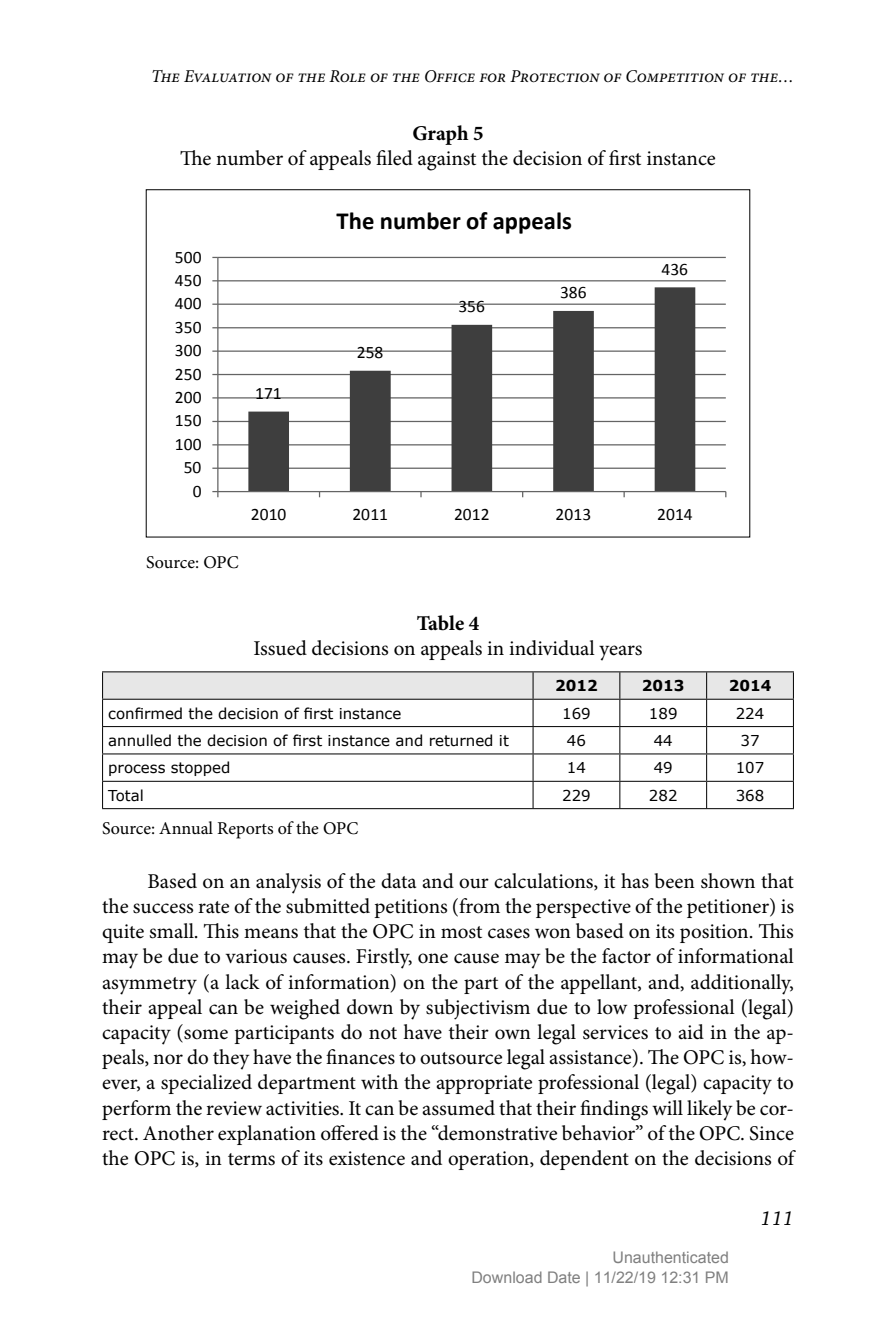
<style>
.page{position:relative;width:879px;height:1333px;background:#fff}
.page>*{position:absolute;margin:0;border:0;box-sizing:border-box;transform-origin:0 0}
.t1{font:700 24.6px "Calibri";color:#000}
.t2{font:21px/25.2px "Minion Pro";color:#000;text-align:justify}
.t3{font:700 21px "Minion Pro";letter-spacing:-.005em;color:#000}
.t4{font:italic 20px "Charter AT";color:#000}
.t5{font:italic 18px "Minion Pro";color:#000}
.t6{font:18px "Minion Pro";color:#000}
.t7{font:17.4px "Calibri";color:#000}
.t8{font:16px/20px "Arial";color:#808080;text-align:right}
.t9{font:15px "Verdana";color:#000}
.t10{font:700 15px "Verdana";color:#000}
</style>
<div class="page">
<svg style="left:145px;top:189px;width:605px;height:349px"></svg>
<hr style="left:102px;top:671px;width:431px;height:1px;background:#000">
<hr style="left:533px;top:671px;width:261px;height:1px;background:#000">
<svg style="left:102px;top:672px;width:692px;height:136px"></svg>
<hr style="left:102px;top:808px;width:692px;height:1px;background:#000">
<p class="t5" style="left:151px;top:69px;width:644px">The Evaluation of the Role of the Office for Protection of Competition of the…</p>
<p class="t3" style="left:412px;top:125px;width:73px">Graph 5</p>
<p class="t2" style="left:180px;top:148px;width:537px">The number of appeals filed against the decision of first instance</p>
<p class="t7" style="left:175px;top:249px;width:28px">500</p>
<p class="t7" style="left:175px;top:273px;width:28px">450</p>
<p class="t7" style="left:175px;top:296px;width:28px">400</p>
<p class="t7" style="left:175px;top:320px;width:28px">350</p>
<p class="t7" style="left:175px;top:343px;width:28px">300</p>
<p class="t7" style="left:175px;top:366px;width:28px">250</p>
<p class="t7" style="left:175px;top:390px;width:28px">200</p>
<p class="t7" style="left:175px;top:413px;width:28px">150</p>
<p class="t7" style="left:175px;top:437px;width:28px">100</p>
<p class="t7" style="left:184px;top:460px;width:19px">50</p>
<p class="t7" style="left:193px;top:483px;width:10px">0</p>
<p class="t7" style="left:255px;top:386px;width:28px">171</p>
<p class="t1" style="left:336px;top:210px;width:237px">The number of appeals</p>
<p class="t7" style="left:357px;top:345px;width:28px">258</p>
<p class="t7" style="left:458px;top:299px;width:28px">356</p>
<p class="t7" style="left:560px;top:285px;width:28px">386</p>
<p class="t7" style="left:661px;top:262px;width:28px">436</p>
<p class="t7" style="left:251px;top:506px;width:37px">2010</p>
<p class="t7" style="left:352px;top:506px;width:37px">2011</p>
<p class="t7" style="left:454px;top:506px;width:37px">2012</p>
<p class="t7" style="left:555px;top:506px;width:37px">2013</p>
<p class="t7" style="left:657px;top:506px;width:37px">2014</p>
<p class="t6" style="left:146px;top:554px;width:94px">Source: OPC</p>
<p class="t3" style="left:417px;top:614px;width:64px">Table 4</p>
<p class="t2" style="left:253px;top:637px;width:390px">Issued decisions on appeals in individual years</p>
<p class="t10" style="left:555px;top:676px;width:44px">2012</p>
<p class="t10" style="left:642px;top:676px;width:44px">2013</p>
<p class="t10" style="left:728px;top:676px;width:44px">2014</p>
<p class="t9" style="left:108px;top:703px;width:294px">confirmed the decision of first instance</p>
<p class="t9" style="left:562px;top:703px;width:30px">169</p>
<p class="t9" style="left:649px;top:703px;width:30px">189</p>
<p class="t9" style="left:736px;top:703px;width:30px">224</p>
<p class="t9" style="left:108px;top:731px;width:402px">annulled the decision of first instance and returned it</p>
<p class="t9" style="left:567px;top:731px;width:21px">46</p>
<p class="t9" style="left:654px;top:731px;width:21px">44</p>
<p class="t9" style="left:740px;top:731px;width:21px">37</p>
<p class="t9" style="left:108px;top:758px;width:124px">process stopped</p>
<p class="t9" style="left:567px;top:758px;width:21px">14</p>
<p class="t9" style="left:654px;top:758px;width:21px">49</p>
<p class="t9" style="left:736px;top:758px;width:30px">107</p>
<p class="t9" style="left:108px;top:785px;width:37px">Total</p>
<p class="t9" style="left:562px;top:785px;width:30px">229</p>
<p class="t9" style="left:649px;top:785px;width:30px">282</p>
<p class="t9" style="left:736px;top:785px;width:30px">368</p>
<p class="t6" style="left:102px;top:821px;width:258px">Source: Annual Reports of the OPC</p>
<p class="t2" style="left:102px;top:870px;width:695px;text-indent:45px">Based on an analysis of the data and our calculations, it has been shown that the success rate of the submitted petitions (from the perspective of the petitioner) is quite small. This means that the OPC in most cases won based on its position. This may be due to various causes. Firstly, one cause may be the factor of informational asymmetry (a lack of information) on the part of the appellant, and, additionally, their appeal can be weighed down by subjectivism due to low professional (legal) capacity (some participants do not have their own legal services to aid in the ap&shy;peals, nor do they have the finances to outsource legal assistance). The OPC is, how&shy;ever, a specialized department with the appropriate professional (legal) capacity to perform the review activities. It can be assumed that their findings will likely be cor&shy;rect. Another explanation offered is the “demonstrative behavior” of the OPC. Since the OPC is, in terms of its existence and operation, dependent on the decisions of</p>
<p class="t8" style="left:471px;top:1248px;width:259px">Unauthenticated<br>Download Date | 11/22/19 12:31 PM</p>
<p class="t4" style="left:760px;top:1211px;width:35px">111</p>
</div>
